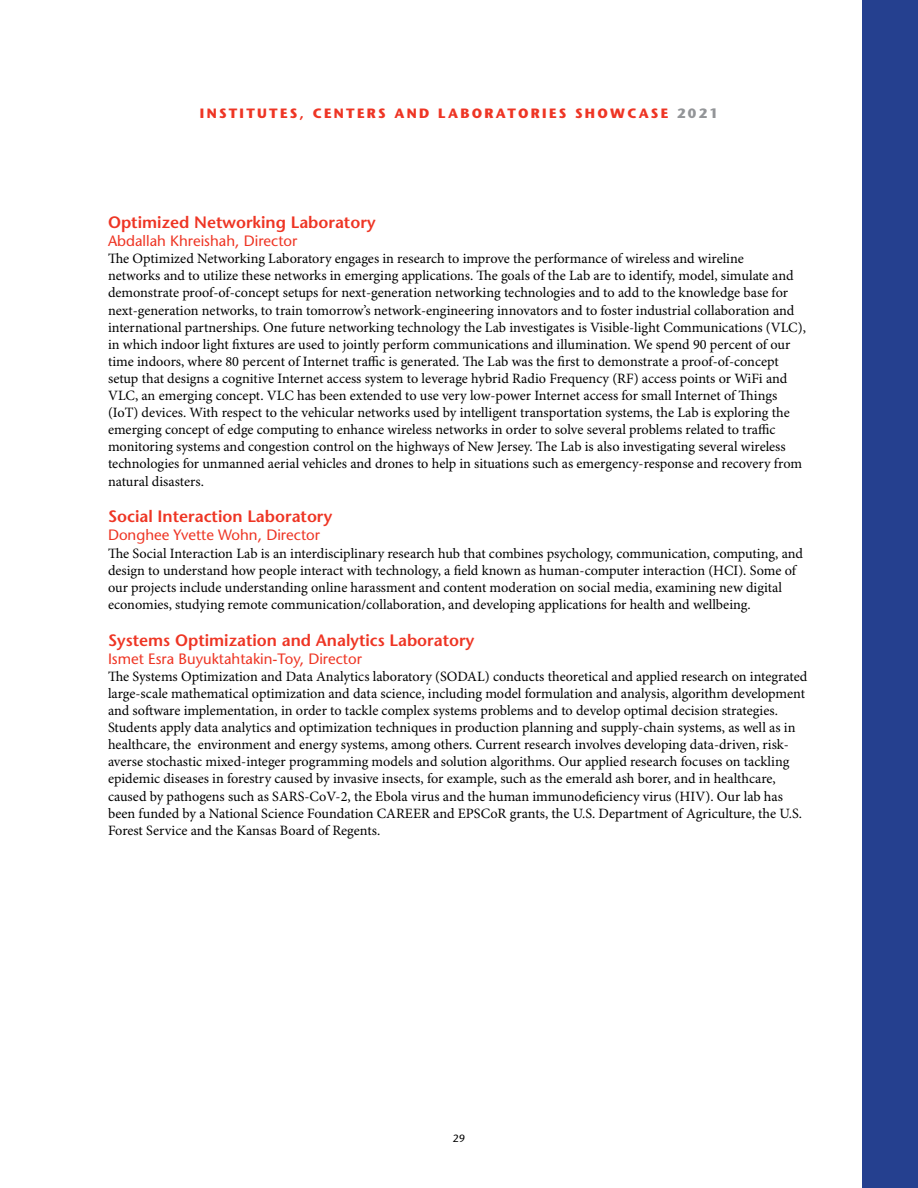
<style>
.page{position:relative;width:918px;height:1188px;background:#fff}
.page>*{position:absolute;margin:0;border:0;box-sizing:border-box;transform-origin:0 0}
.t1{font:600 16.5px "Stone Sans Std";color:#ee3524}
.t2{font:500 15px "Stone Sans Std";color:#ee3524}
.t3{font:14.25px/17.1px "Minion Pro";color:#000}
.t4{font:700 13.5px "Stone Sans Std";letter-spacing:.17em;color:#ee3524}
.t5{font:500 10.5px "Stone Sans Std";color:#000}
.s1{color:#939598}
</style>
<div class="page">
<div style="left:862px;top:0;width:56px;height:1188px;background:#25408f"></div>
<p class="t4" style="left:200px;top:105px;width:520px">INSTITUTES, CENTERS AND LABORATORIES SHOWCASE <span class="s1">2021</span></p>
<p class="t1" style="left:108px;top:212px;width:269px">Optimized Networking Laboratory</p>
<p class="t2" style="left:108px;top:232px;width:191px">Abdallah Khreishah, Director</p>
<p class="t3" style="left:108px;top:251px;width:699px">The Optimized Networking Laboratory engages in research to improve the performance of wireless and wireline<br>networks and to utilize these networks in emerging applications. The goals of the Lab are to identify, model, simulate and demonstrate proof-of-concept setups for next-generation networking technologies and to add to the knowledge base for next-generation networks, to train tomorrow’s network-engineering innovators and to foster industrial collaboration and international partnerships. One future networking technology the Lab investigates is Visible-light Communications (VLC), in which indoor light fixtures are used to jointly perform communications and illumination. We spend 90 percent of our time indoors, where 80 percent of Internet traffic is generated. The Lab was the first to demonstrate a proof-of-concept setup that designs a cognitive Internet access system to leverage hybrid Radio Frequency (RF) access points or WiFi and VLC, an emerging concept. VLC has been extended to use very low-power Internet access for small Internet of Things (IoT) devices. With respect to the vehicular networks used by intelligent transportation systems, the Lab is exploring the emerging concept of edge computing to enhance wireless networks in order to solve several problems related to traffic monitoring systems and congestion control on the highways of New Jersey. The Lab is also investigating several wireless technologies for unmanned aerial vehicles and drones to help in situations such as emergency-response and recovery from natural disasters.</p>
<p class="t1" style="left:108px;top:507px;width:226px">Social Interaction Laboratory</p>
<p class="t2" style="left:108px;top:526px;width:214px">Donghee Yvette Wohn, Director</p>
<p class="t3" style="left:108px;top:545px;width:697px">The Social Interaction Lab is an interdisciplinary research hub that combines psychology, communication, computing, and design to understand how people interact with technology, a field known as human-computer interaction (HCI). Some of our projects include understanding online harassment and content moderation on social media, examining new digital economies, studying remote communication/collaboration, and developing applications for health and wellbeing.</p>
<p class="t1" style="left:108px;top:630px;width:368px">Systems Optimization and Analytics Laboratory</p>
<p class="t2" style="left:108px;top:650px;width:255px">Ismet Esra Buyuktahtakin-Toy, Director</p>
<p class="t3" style="left:108px;top:668px;width:701px">The Systems Optimization and Data Analytics laboratory (SODAL) conducts theoretical and applied research on integrated large-scale mathematical optimization and data science, including model formulation and analysis, algorithm development and software implementation, in order to tackle complex systems problems and to develop optimal decision strategies.<br>Students apply data analytics and optimization techniques in production planning and supply-chain systems, as well as in healthcare, the environment and energy systems, among others. Current research involves developing data-driven, risk&shy;averse stochastic mixed-integer programming models and solution algorithms. Our applied research focuses on tackling epidemic diseases in forestry caused by invasive insects, for example, such as the emerald ash borer, and in healthcare, caused by pathogens such as SARS-CoV-2, the Ebola virus and the human immunodeficiency virus (HIV). Our lab has been funded by a National Science Foundation CAREER and EPSCoR grants, the U.S. Department of Agriculture, the U.S.<br>Forest Service and the Kansas Board of Regents.</p>
<p class="t5" style="left:453px;top:1132px;width:14px">29</p>
</div>
